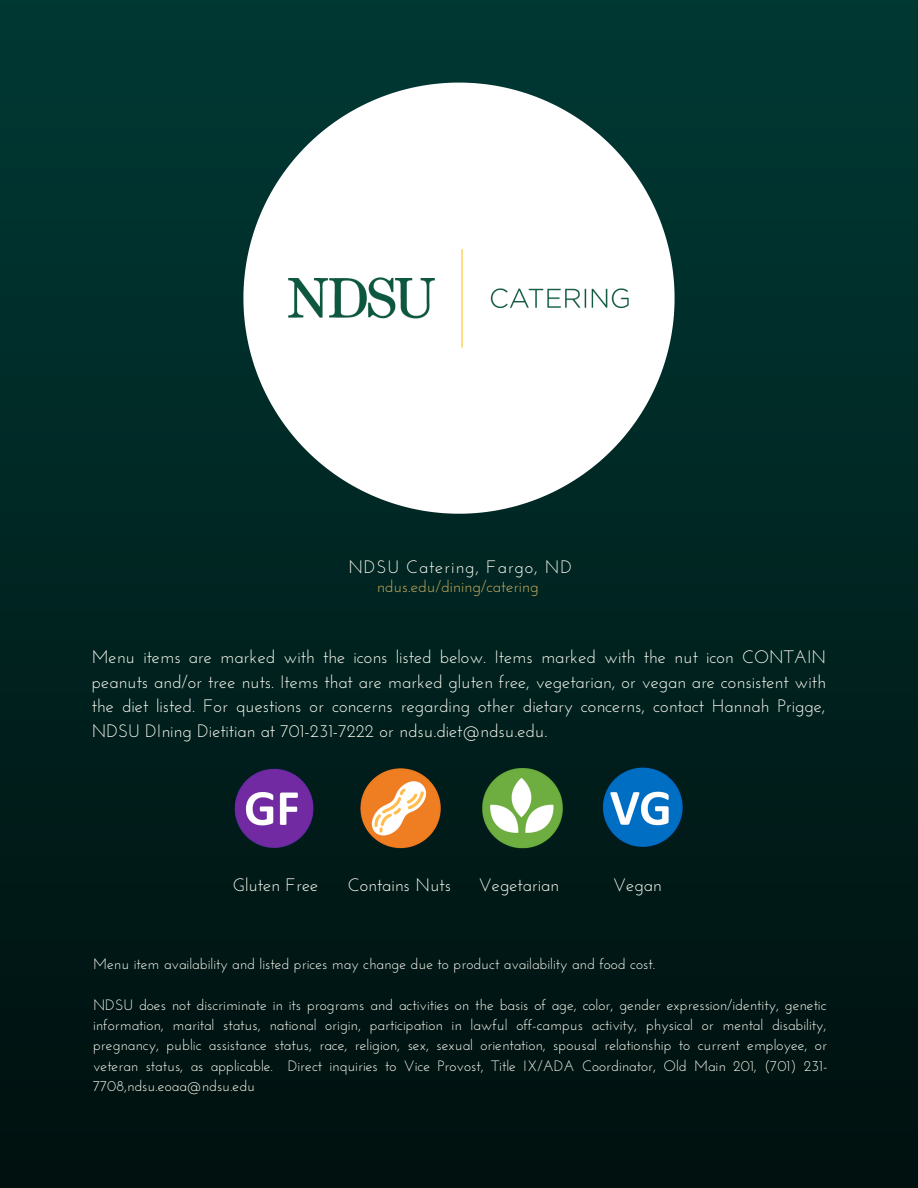
<style>
.page{position:relative;width:918px;height:1188px;background:#fff}
.page>*{position:absolute;margin:0;border:0;box-sizing:border-box;transform-origin:0 0}
.t1{font:18px/24.8px "Josefin Sans";color:#fefdf3;text-align:justify}
.t2{font:18px "Josefin Sans";letter-spacing:.05em;color:#fefdf3}
.t3{font:16.5px "Josefin Sans";color:#cbad62}
.t4{font:15px/20.2px "Josefin Sans";color:#fefdf3;text-align:justify}
</style>
<div class="page">
<img style="left:0;top:0;width:918px;height:1188px">
<svg style="left:243px;top:83px;width:432px;height:431px"></svg>
<img style="left:289px;top:249px;width:340px;height:98px">
<img style="left:600px;top:766px;width:85px;height:81px">
<img style="left:233px;top:768px;width:88px;height:81px">
<img style="left:479px;top:768px;width:90px;height:81px">
<img style="left:357px;top:768px;width:86px;height:81px">
<p class="t2" style="left:348px;top:559px;width:225px">NDSU Catering, Fargo, ND</p>
<p class="t3" style="left:377px;top:580px;width:163px">ndus.edu/dining/catering</p>
<p class="t1" style="left:92px;top:646px;width:736px">Menu items are marked with the icons listed below. Items marked with the nut icon CONTAIN peanuts and/or tree nuts. Items that are marked gluten free, vegetarian, or vegan are consistent with the diet listed. For questions or concerns regarding other dietary concerns, contact Hannah Prigge, NDSU DIning Dietitian at 701-231-7222 or ndsu.diet@ndsu.edu.</p>
<p class="t1" style="left:233px;top:874px;width:87px">Gluten Free</p>
<p class="t1" style="left:348px;top:874px;width:105px">Contains Nuts</p>
<p class="t1" style="left:479px;top:874px;width:82px">Vegetarian</p>
<p class="t1" style="left:613px;top:874px;width:50px">Vegan</p>
<p class="t4" style="left:93px;top:956px;width:564px">Menu item availability and listed prices may change due to product availability and food cost.</p>
<p class="t4" style="left:93px;top:996px;width:736px">NDSU does not discriminate in its programs and activities on the basis of age, color, gender expression/identity, genetic information, marital status, national origin, participation in lawful off-campus activity, physical or mental disability, pregnancy, public assistance status, race, religion, sex, sexual orientation, spousal relationship to current employee, or veteran status, as applicable. Direct inquiries to Vice Provost, Title IX/ADA Coordinator, Old Main 201, (701) 231- 7708,ndsu.eoaa@ndsu.edu</p>
</div>
